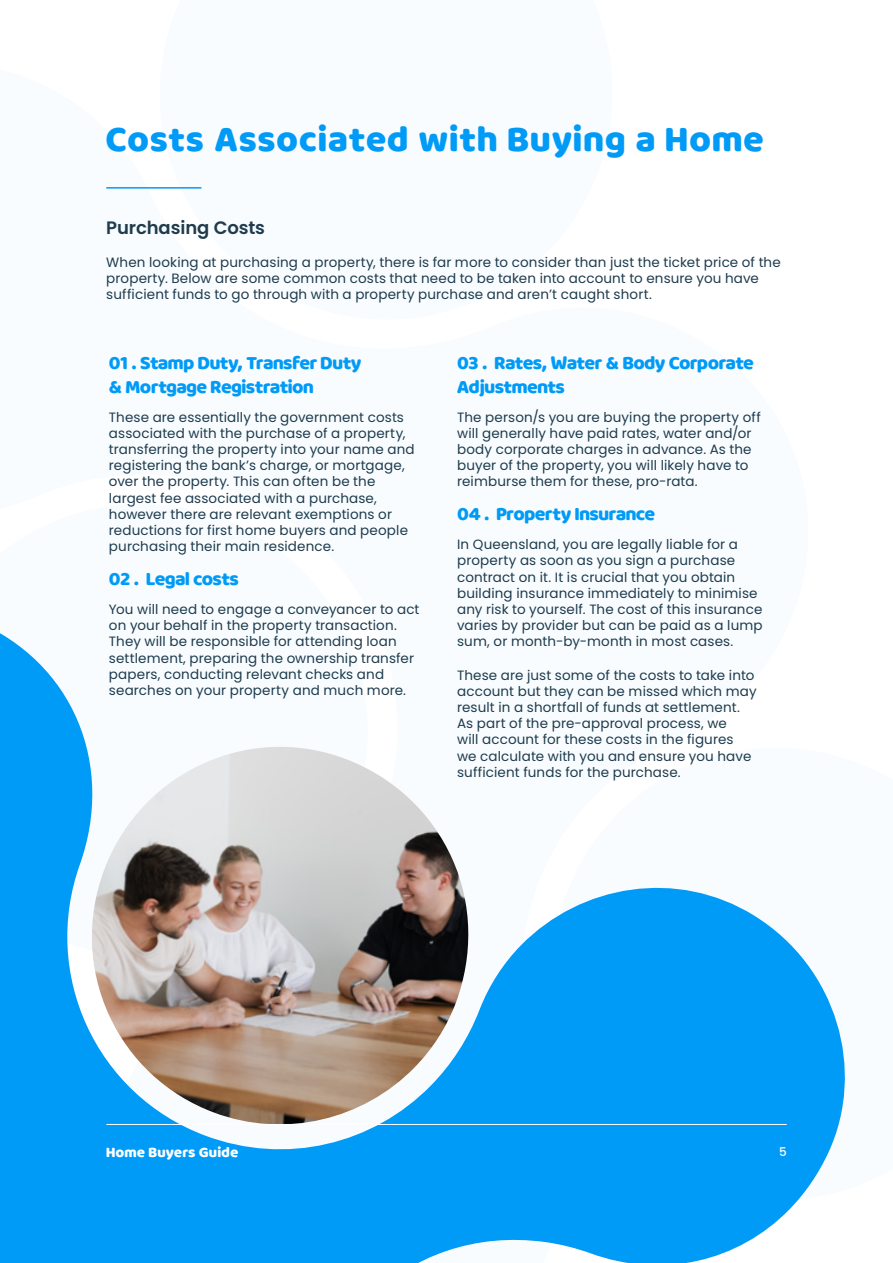
<style>
.page{position:relative;width:893px;height:1263px;background:#fff}
.page>*{position:absolute;margin:0;border:0;box-sizing:border-box;transform-origin:0 0}
.t1{font:37.5px "Quentin Pro";letter-spacing:.05em;color:#009af7}
.t2{font:19.5px/23.4px "Quentin Pro";color:#009af7}
.t3{font:600 18px "Poppins";letter-spacing:-.005em;color:#1e3c4e}
.t4{font:15px "Quentin Pro";letter-spacing:.05em;color:#fff}
.t5{font:13.5px/16.2px "Poppins";letter-spacing:.01em;color:#1e3c4e}
.t6{font:500 12px "Poppins";color:#fff}
</style>
<div class="page">
<svg style="left:0;top:633px;width:845px;height:630px;fill:#009af7"></svg>
<svg style="left:302px;top:1259px;width:408px;height:4px"></svg>
<img style="left:86px;top:747px;width:387px;height:379px">
<hr style="left:106px;top:187px;width:95px;height:2px;background:#009af7">
<hr style="left:106px;top:1124px;width:681px;height:1px;background:#fff">
<h1 class="t1" style="left:106px;top:124px;width:658px">Costs Associated with Buying a Home</h1>
<h3 class="t3" style="left:106px;top:217px;width:160px">Purchasing Costs</h3>
<p class="t5" style="left:106px;top:254px;width:676px">When looking at purchasing a property, there is far more to consider than just the ticket price of the property. Below are some common costs that need to be taken into account to ensure you have sufficient funds to go through with a property purchase and aren’t caught short.</p>
<h2 class="t2" style="left:109px;top:352px;width:254px">01 . Stamp Duty, Transfer Duty &amp; Mortgage Registration</h2>
<p class="t5" style="left:109px;top:409px;width:307px">These are essentially the government costs associated with the purchase of a property, transferring the property into your name and registering the bank’s charge, or mortgage, over the property. This can often be the largest fee associated with a purchase, however there are relevant exemptions or reductions for first home buyers and people purchasing their main residence.</p>
<h2 class="t2" style="left:109px;top:568px;width:131px">02 . Legal costs</h2>
<p class="t5" style="left:109px;top:601px;width:312px">You will need to engage a conveyancer to act on your behalf in the property transaction.<br>They will be responsible for attending loan settlement, preparing the ownership transfer papers, conducting relevant checks and searches on your property and much more.</p>
<h2 class="t2" style="left:457px;top:352px;width:298px">03 . Rates, Water &amp; Body Corporate<br>Adjustments</h2>
<p class="t5" style="left:457px;top:409px;width:305px">The person/s you are buying the property off will generally have paid rates, water and/or body corporate charges in advance. As the buyer of the property, you will likely have to reimburse them for these, pro-rata.</p>
<h2 class="t2" style="left:457px;top:503px;width:199px">04 . Property Insurance</h2>
<p class="t5" style="left:457px;top:537px;width:307px">In Queensland, you are legally liable for a property as soon as you sign a purchase contract on it. It is crucial that you obtain building insurance immediately to minimise any risk to yourself. The cost of this insurance varies by provider but can be paid as a lump sum, or month-by-month in most cases.</p>
<p class="t5" style="left:457px;top:667px;width:301px">These are just some of the costs to take into account but they can be missed which may result in a shortfall of funds at settlement.<br>As part of the pre-approval process, we<br>will account for these costs in the figures<br>we calculate with you and ensure you have sufficient funds for the purchase.</p>
<p class="t4" style="left:106px;top:1146px;width:133px">Home Buyers Guide</p>
<p class="t6" style="left:779px;top:1144px;width:9px">5</p>
</div>
